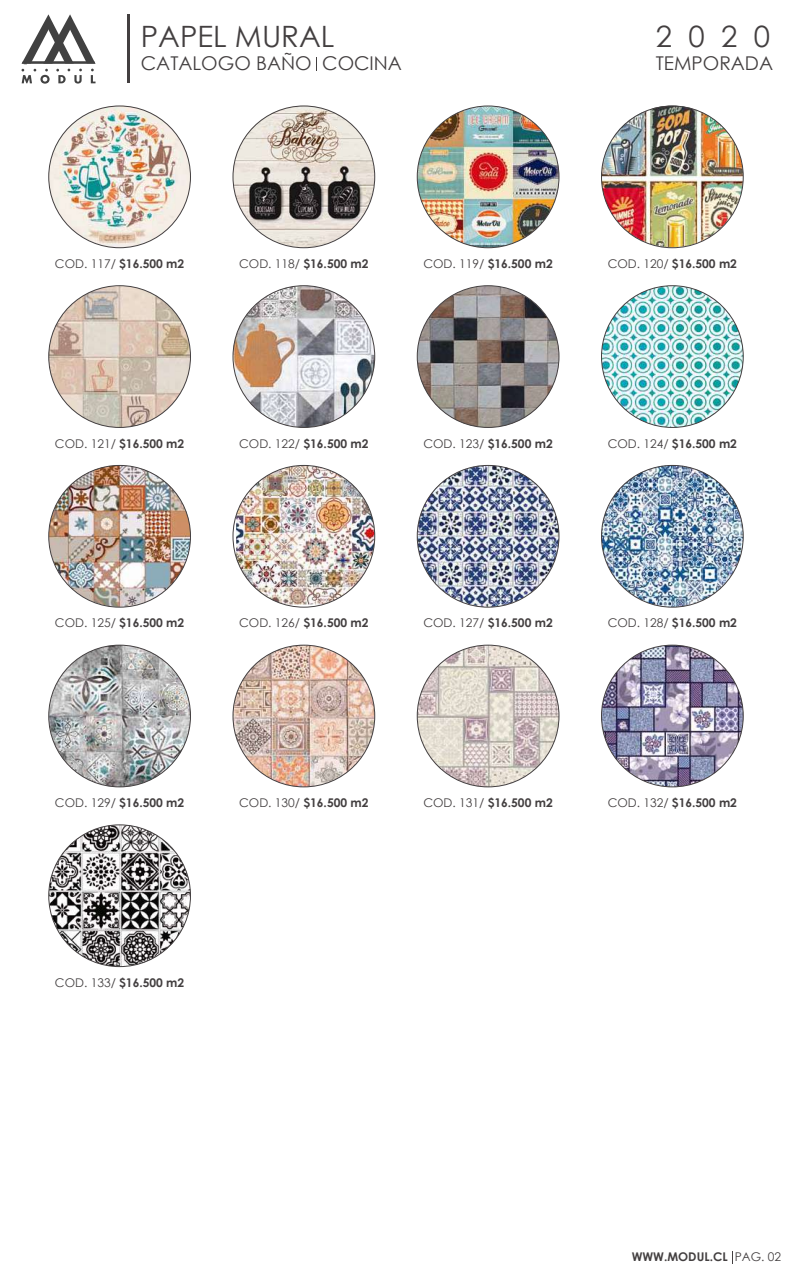
<style>
.page{position:relative;width:792px;height:1277px;background:#fff}
.page>*{position:absolute;margin:0;border:0;box-sizing:border-box;transform-origin:0 0}
.t1{font:29.4px "Century Gothic";color:#433f40}
.t2{font:19px "Century Gothic";color:#433f40}
.t3{font:700 12px "Century Gothic";color:#433f40}
.s1{font-weight:400}
</style>
<div class="page">
<img style="left:601px;top:106px;width:142px;height:141px;border-radius:71px">
<img style="left:49px;top:465px;width:142px;height:142px;border-radius:71px">
<img style="left:233px;top:106px;width:142px;height:141px;border-radius:71px">
<img style="left:49px;top:286px;width:141px;height:141px;border-radius:71px">
<img style="left:236px;top:465px;width:139px;height:139px">
<img style="left:233px;top:286px;width:142px;height:141px;border-radius:71px">
<img style="left:49px;top:106px;width:142px;height:141px;border-radius:71px">
<img style="left:417px;top:286px;width:142px;height:142px;border-radius:71px">
<img style="left:417px;top:465px;width:142px;height:142px;border-radius:71px">
<img style="left:49px;top:645px;width:142px;height:142px;border-radius:71px">
<img style="left:417px;top:106px;width:142px;height:142px;border-radius:71px">
<img style="left:602px;top:465px;width:141px;height:142px;border-radius:71px">
<img style="left:602px;top:286px;width:141px;height:141px;border-radius:71px">
<img style="left:233px;top:645px;width:142px;height:142px;border-radius:71px">
<img style="left:417px;top:645px;width:142px;height:142px;border-radius:71px">
<img style="left:602px;top:645px;width:141px;height:142px;border-radius:71px">
<img style="left:49px;top:825px;width:142px;height:142px;border-radius:71px">
<hr style="left:127px;top:14px;width:3px;height:69px;background:#433f40">
<svg style="left:22px;top:14px;width:74px;height:70px"></svg>
<svg style="left:732px;top:1251px;width:1px;height:12px"></svg>
<h1 class="t1" style="left:141px;top:16px;width:195px">PAPEL MURAL</h1>
<h2 class="t2" style="left:141px;top:50px;width:263px">CATALOGO BAÑO COCINA</h2>
<h1 class="t1" style="left:656px;top:16px;width:116px">2 0 2 0</h1>
<h2 class="t2" style="left:656px;top:50px;width:119px">TEMPORADA</h2>
<p class="t3" style="left:55px;top:254px;width:131px"><span class="s1">COD. 117/</span> $16.500 m2</p>
<p class="t3" style="left:239px;top:254px;width:131px"><span class="s1">COD. 118/</span> $16.500 m2</p>
<p class="t3" style="left:423px;top:254px;width:131px"><span class="s1">COD. 119/</span> $16.500 m2</p>
<p class="t3" style="left:608px;top:254px;width:131px"><span class="s1">COD. 120/</span> $16.500 m2</p>
<p class="t3" style="left:55px;top:434px;width:131px"><span class="s1">COD. 121/</span> $16.500 m2</p>
<p class="t3" style="left:239px;top:434px;width:131px"><span class="s1">COD. 122/</span> $16.500 m2</p>
<p class="t3" style="left:423px;top:434px;width:131px"><span class="s1">COD. 123/</span> $16.500 m2</p>
<p class="t3" style="left:608px;top:434px;width:131px"><span class="s1">COD. 124/</span> $16.500 m2</p>
<p class="t3" style="left:55px;top:614px;width:131px"><span class="s1">COD. 125/</span> $16.500 m2</p>
<p class="t3" style="left:239px;top:614px;width:131px"><span class="s1">COD. 126/</span> $16.500 m2</p>
<p class="t3" style="left:423px;top:614px;width:131px"><span class="s1">COD. 127/</span> $16.500 m2</p>
<p class="t3" style="left:608px;top:614px;width:131px"><span class="s1">COD. 128/</span> $16.500 m2</p>
<p class="t3" style="left:55px;top:794px;width:131px"><span class="s1">COD. 129/</span> $16.500 m2</p>
<p class="t3" style="left:239px;top:794px;width:131px"><span class="s1">COD. 130/</span> $16.500 m2</p>
<p class="t3" style="left:423px;top:794px;width:131px"><span class="s1">COD. 131/</span> $16.500 m2</p>
<p class="t3" style="left:608px;top:794px;width:131px"><span class="s1">COD. 132/</span> $16.500 m2</p>
<p class="t3" style="left:55px;top:973px;width:131px"><span class="s1">COD. 133/</span> $16.500 m2</p>
<p class="t3" style="left:632px;top:1248px;width:151px">WWW.MODUL.CL <span class="s1">PAG. 02</span></p>
</div>
